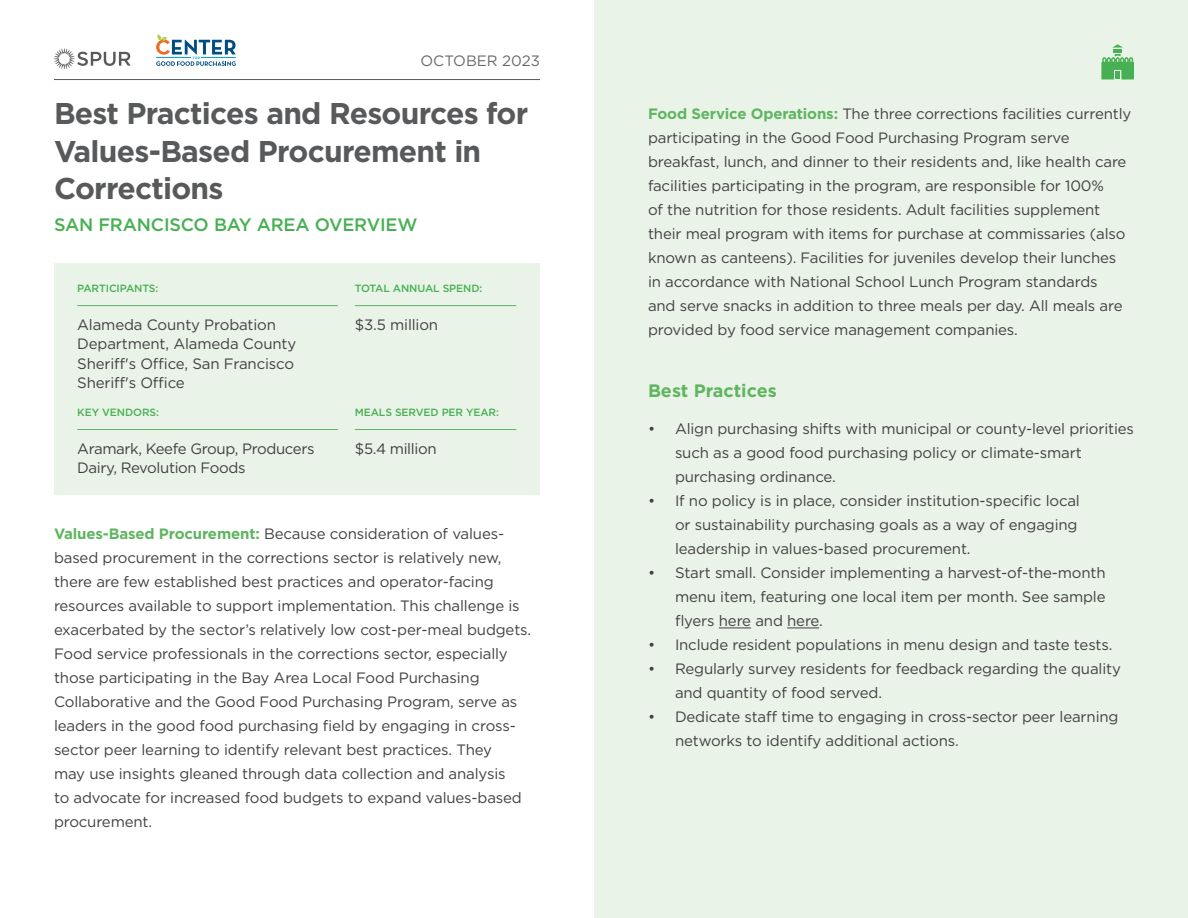
<style>
.page{position:relative;width:1188px;height:918px;background:#fff}
.page>*{position:absolute;margin:0;border:0;box-sizing:border-box;transform-origin:0 0}
.t1{font:700 30px/37.5px "Gotham";letter-spacing:-.025em;color:#58595b}
.t2{font:500 18px "Gotham";letter-spacing:-.01em;color:#47b052}
.t3{font:700 18px "Gotham";color:#5fb560}
.t4{font:15px/24px "Gotham";letter-spacing:-.01em;color:#414042}
.t5{font:15px "Gotham";color:#696a6d}
.t6{font:500 10.5px "Gotham";letter-spacing:-.01em;color:#47b052}
.s1{font-weight:700;color:#5fb560}
</style>
<div class="page">
<div style="left:594px;top:0;width:594px;height:918px;background:#eaf3e8"></div>
<div style="left:54px;top:264px;width:486px;height:231px;background:#eaf3e8"></div>
<hr style="left:77px;top:305px;width:261px;height:1px;background:#5fb560">
<hr style="left:355px;top:305px;width:161px;height:1px;background:#5fb560">
<hr style="left:77px;top:429px;width:261px;height:1px;background:#5fb560">
<hr style="left:355px;top:429px;width:161px;height:1px;background:#5fb560">
<hr style="left:719px;top:628px;width:32px;height:1px;background:#414042">
<hr style="left:787px;top:628px;width:32px;height:1px;background:#414042">
<svg style="left:1101px;top:44px;width:33px;height:35px"></svg>
<svg style="left:54px;top:48px;width:77px;height:21px"></svg>
<hr style="left:54px;top:79px;width:486px;height:1px;background:#58595b">
<svg style="left:156px;top:34px;width:80px;height:32px"></svg>
<p class="t5" style="left:420px;top:51px;width:121px">OCTOBER 2023</p>
<h1 class="t1" style="left:54px;top:95px;width:476px">Best Practices and Resources for<br>Values-Based Procurement in<br>Corrections</h1>
<p class="t2" style="left:54px;top:213px;width:365px">SAN FRANCISCO BAY AREA OVERVIEW</p>
<p class="t6" style="left:77px;top:282px;width:83px">PARTICIPANTS:</p>
<p class="t6" style="left:355px;top:282px;width:129px">TOTAL ANNUAL SPEND:</p>
<p class="t4" style="left:77px;top:315px;width:221px;line-height:19.5px">Alameda County Probation<br>Department, Alameda County<br>Sheriff's Office, San Francisco<br>Sheriff's Office</p>
<p class="t4" style="left:355px;top:312px;width:85px">$3.5 million</p>
<p class="t6" style="left:77px;top:406px;width:83px">KEY VENDORS:</p>
<p class="t6" style="left:355px;top:406px;width:146px">MEALS SERVED PER YEAR:</p>
<p class="t4" style="left:77px;top:439px;width:239px;line-height:19.5px">Aramark, Keefe Group, Producers<br>Dairy, Revolution Foods</p>
<p class="t4" style="left:355px;top:436px;width:83px">$5.4 million</p>
<p class="t4" style="left:54px;top:521px;width:479px"><span class="s1">Values-Based Procurement:</span> Because consideration of values&shy;based procurement in the corrections sector is relatively new, there are few established best practices and operator-facing resources available to support implementation. This challenge is exacerbated by the sector’s relatively low cost-per-meal budgets.<br>Food service professionals in the corrections sector, especially those participating in the Bay Area Local Food Purchasing Collaborative and the Good Food Purchasing Program, serve as leaders in the good food purchasing field by engaging in cross&shy;sector peer learning to identify relevant best practices. They<br>may use insights gleaned through data collection and analysis<br>to advocate for increased food budgets to expand values-based procurement.</p>
<p class="t4" style="left:648px;top:102px;width:485px"><span class="s1">Food Service Operations:</span> The three corrections facilities currently participating in the Good Food Purchasing Program serve breakfast, lunch, and dinner to their residents and, like health care facilities participating in the program, are responsible for 100%<br>of the nutrition for those residents. Adult facilities supplement their meal program with items for purchase at commissaries (also known as canteens). Facilities for juveniles develop their lunches in accordance with National School Lunch Program standards<br>and serve snacks in addition to three meals per day. All meals are provided by food service management companies.</p>
<p class="t3" style="left:648px;top:379px;width:130px">Best Practices</p>
<p class="t4" style="left:675px;top:417px;width:461px;text-indent:-27px">• Align purchasing shifts with municipal or county-level priorities such as a good food purchasing policy or climate-smart purchasing ordinance.</p>
<p class="t4" style="left:675px;top:489px;width:406px;text-indent:-27px">• If no policy is in place, consider institution-specific local or sustainability purchasing goals as a way of engaging leadership in values-based procurement.</p>
<p class="t4" style="left:675px;top:561px;width:432px;text-align:justify;text-indent:-27px">• Start small. Consider implementing a harvest-of-the-month menu item, featuring one local item per month. See sample flyers here and here.</p>
<p class="t4" style="left:648px;top:633px;width:466px">• Include resident populations in menu design and taste tests.</p>
<p class="t4" style="left:675px;top:657px;width:447px;text-indent:-27px">• Regularly survey residents for feedback regarding the quality and quantity of food served.</p>
<p class="t4" style="left:675px;top:705px;width:445px;text-indent:-27px">• Dedicate staff time to engaging in cross-sector peer learning networks to identify additional actions.</p>
</div>
